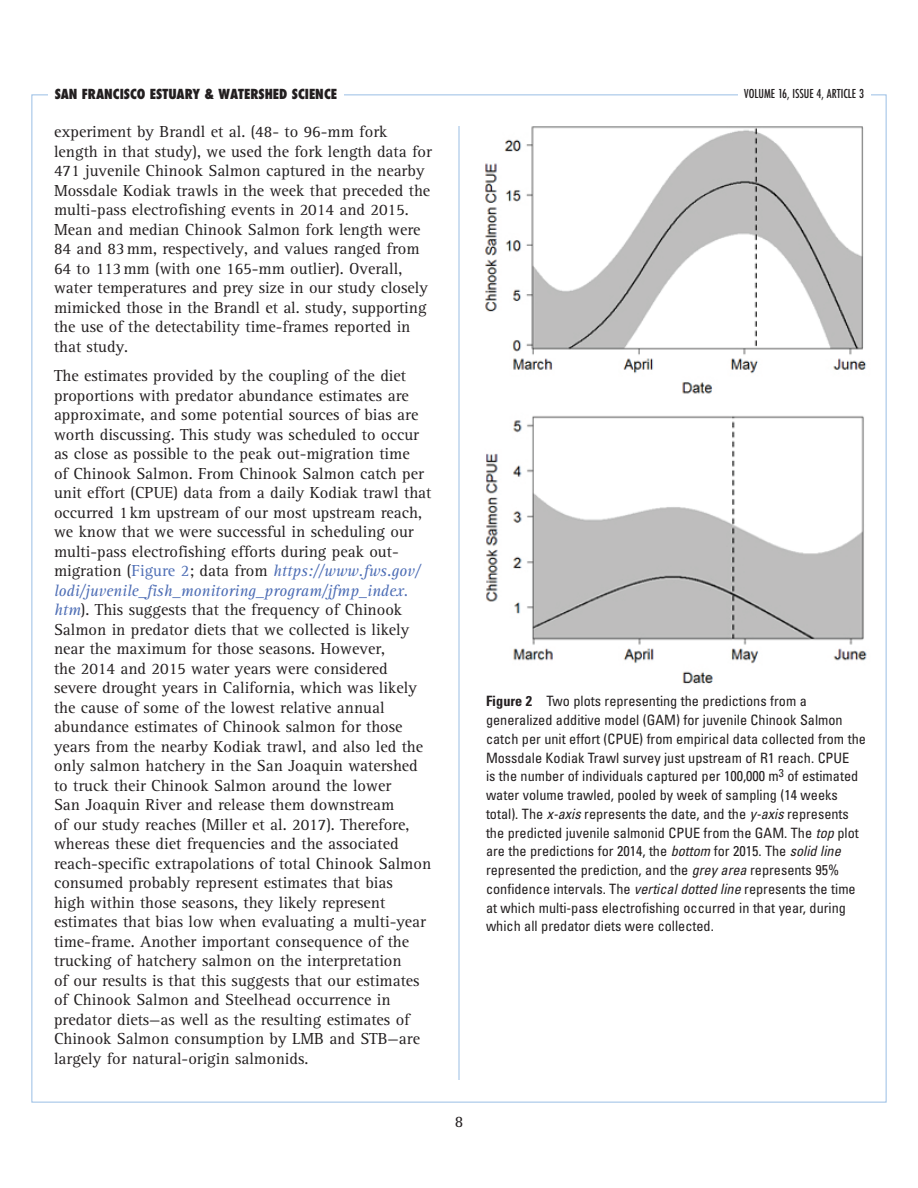
<style>
.page{position:relative;width:918px;height:1188px;background:#fff}
.page>*{position:absolute;margin:0;border:0;box-sizing:border-box;transform-origin:0 0}
.t1{font:16.5px/19.5px "Rotis Serif";color:#231f20}
.t2{font:condensed 14.25px/18.8px "Univers";color:#231f20}
.t3{font:800 condensed 13.5px "Futura";color:#231f20}
.t4{font:500 condensed 12px "Futura";color:#231f20}
.s1{color:#4d6db5}
.s2{font-style:italic;color:#4d6db5}
.s3{font-weight:700}
.s4{font-style:italic}
</style>
<div class="page">
<hr style="left:459px;top:126px;width:1px;height:954px;background:#9abfe5">
<img style="left:485px;top:126px;width:382px;height:558px">
<p class="t3" style="left:55px;top:84px;width:284px">SAN FRANCISCO ESTUARY &amp; WATERSHED SCIENCE</p>
<p class="t1" style="left:54px;top:123px;width:380px">experiment by Brandl et al. (48- to 96-mm fork length in that study), we used the fork length data for 471 juvenile Chinook Salmon captured in the nearby Mossdale Kodiak trawls in the week that preceded the multi-pass electrofishing events in 2014 and 2015.<br>Mean and median Chinook Salmon fork length were 84 and 83mm, respectively, and values ranged from 64 to 113mm (with one 165-mm outlier). Overall, water temperatures and prey size in our study closely mimicked those in the Brandl et al. study, supporting the use of the detectability time-frames reported in that study.</p>
<p class="t1" style="left:54px;top:367px;width:379px">The estimates provided by the coupling of the diet proportions with predator abundance estimates are approximate, and some potential sources of bias are worth discussing. This study was scheduled to occur as close as possible to the peak out-migration time<br>of Chinook Salmon. From Chinook Salmon catch per unit effort (CPUE) data from a daily Kodiak trawl that occurred 1km upstream of our most upstream reach, we know that we were successful in scheduling our multi-pass electrofishing efforts during peak out&shy;migration (<span class="s1">Figure 2</span>; data from <span class="s2">https://www.fws.gov/ lodi/juvenile_fish_monitoring_program/jfmp_index. htm</span>). This suggests that the frequency of Chinook Salmon in predator diets that we collected is likely near the maximum for those seasons. However,<br>the 2014 and 2015 water years were considered severe drought years in California, which was likely the cause of some of the lowest relative annual abundance estimates of Chinook salmon for those years from the nearby Kodiak trawl, and also led the only salmon hatchery in the San Joaquin watershed to truck their Chinook Salmon around the lower<br>San Joaquin River and release them downstream<br>of our study reaches (Miller et al. 2017). Therefore, whereas these diet frequencies and the associated reach-specific extrapolations of total Chinook Salmon consumed probably represent estimates that bias<br>high within those seasons, they likely represent estimates that bias low when evaluating a multi-year time-frame. Another important consequence of the trucking of hatchery salmon on the interpretation<br>of our results is that this suggests that our estimates of Chinook Salmon and Steelhead occurrence in predator diets—as well as the resulting estimates of Chinook Salmon consumption by LMB and STB—are largely for natural-origin salmonids.</p>
<p class="t1" style="left:455px;top:1113px;width:10px">8</p>
<p class="t4" style="left:744px;top:86px;width:121px">VOLUME 16, ISSUE 4, ARTICLE 3</p>
<p class="t2" style="left:486px;top:692px;width:381px"><span class="s3">Figure 2</span> Two plots representing the predictions from a generalized additive model (GAM) for juvenile Chinook Salmon catch per unit effort (CPUE) from empirical data collected from the Mossdale Kodiak Trawl survey just upstream of R1 reach. CPUE<br>is the number of individuals captured per 100,000 m<sup>3</sup> of estimated water volume trawled, pooled by week of sampling (14 weeks total). The <span class="s4">x-axis</span> represents the date, and the <span class="s4">y-axis</span> represents the predicted juvenile salmonid CPUE from the GAM. The <span class="s4">top</span> plot are the predictions for 2014, the <span class="s4">bottom</span> for 2015. The <span class="s4">solid line </span>represented the prediction, and the <span class="s4">grey area</span> represents 95% confidence intervals. The <span class="s4">vertical dotted line</span> represents the time at which multi-pass electrofishing occurred in that year, during which all predator diets were collected.</p>
</div>
